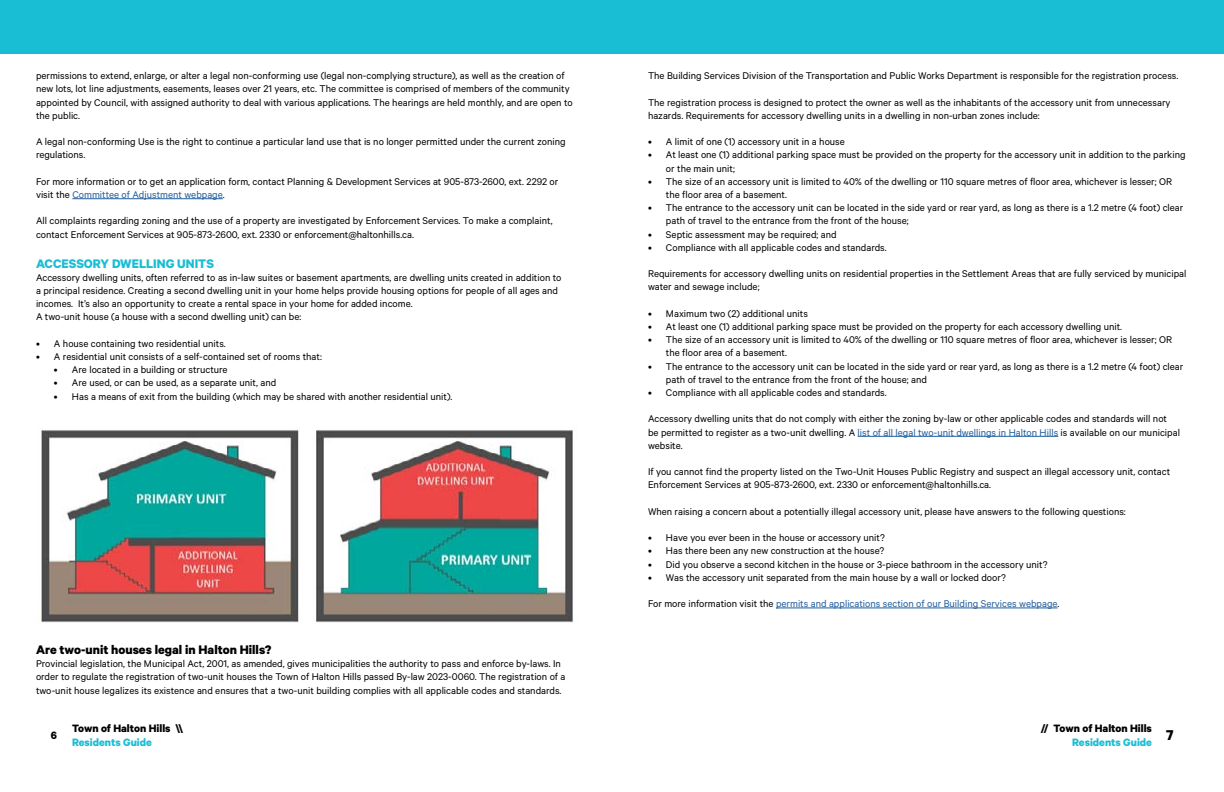
<style>
.page{position:relative;width:1224px;height:792px;background:#fff}
.page>*{position:absolute;margin:0;border:0;box-sizing:border-box;transform-origin:0 0}
.t1{font:700 16px "Calibre";color:#000}
.t2{font:700 14px "Calibre";color:#000}
.t3{font:700 14px "Calibre";color:#19bed4}
.t4{font:700 12px "Calibre";color:#000}
.t5{font:700 12px "Calibre";color:#19bed4}
.t6{font:11px/13.2px "Calibre";color:#000}
.t7{font:11px "Calibre";color:#215e9e}
.s1{color:#215e9e}
.s2{color:#000}
</style>
<div class="page">
<div style="left:0;top:0;width:612px;height:54px;background:#19bed4"></div>
<div style="left:612px;top:0;width:612px;height:54px;background:#19bed4"></div>
<hr style="left:858px;top:436px;width:200px;height:1px;background:#215e9e">
<hr style="left:776px;top:608px;width:282px;height:1px;background:#215e9e">
<hr style="left:72px;top:199px;width:151px;height:1px;background:#215e9e">
<img style="left:41px;top:428px;width:532px;height:195px">
<p class="t6" style="left:36px;top:69px;width:538px">permissions to extend, enlarge, or alter a legal non-conforming use (legal non-complying structure), as well as the creation of new lots, lot line adjustments, easements, leases over 21 years, etc. The committee is comprised of members of the community appointed by Council, with assigned authority to deal with various applications. The hearings are held monthly, and are open to the public.</p>
<p class="t6" style="left:36px;top:135px;width:531px">A legal non-conforming Use is the right to continue a particular land use that is no longer permitted under the current zoning regulations.</p>
<p class="t6" style="left:36px;top:174px;width:524px">For more information or to get an application form, contact Planning &amp; Development Services at 905-873-2600, ext. 2292 or visit the <span class="s1">Committee of Adjustment webpage</span>.</p>
<p class="t6" style="left:36px;top:214px;width:518px">All complaints regarding zoning and the use of a property are investigated by Enforcement Services. To make a complaint, contact Enforcement Services at 905-873-2600, ext. 2330 or enforcement@haltonhills.ca.</p>
<p class="t3" style="left:36px;top:255px;width:179px">ACCESSORY DWELLING UNITS</p>
<p class="t6" style="left:36px;top:270px;width:527px">Accessory dwelling units, often referred to as in-law suites or basement apartments, are dwelling units created in addition to a principal residence. Creating a second dwelling unit in your home helps provide housing options for people of all ages and incomes. It’s also an opportunity to create a rental space in your home for added income.<br>A two-unit house (a house with a second dwelling unit) can be:</p>
<p class="t6" style="left:36px;top:336px;width:191px">• A house containing two residential units.</p>
<p class="t6" style="left:36px;top:350px;width:287px">• A residential unit consists of a self-contained set of rooms that:</p>
<p class="t6" style="left:54px;top:363px;width:175px">• Are located in a building or structure</p>
<p class="t6" style="left:54px;top:376px;width:224px">• Are used, or can be used, as a separate unit, and</p>
<p class="t6" style="left:54px;top:389px;width:400px">• Has a means of exit from the building (which may be shared with another residential unit).</p>
<p class="t2" style="left:36px;top:641px;width:237px">Are two-unit houses legal in Halton Hills?</p>
<p class="t6" style="left:36px;top:657px;width:531px">Provincial legislation, the Municipal Act, 2001, as amended, gives municipalities the authority to pass and enforce by-laws. In order to regulate the registration of two-unit houses the Town of Halton Hills passed By-law 2023-0060. The registration of a two-unit house legalizes its existence and ensures that a two-unit building complies with all applicable codes and standards.</p>
<p class="t6" style="left:648px;top:69px;width:532px">The Building Services Division of the Transportation and Public Works Department is responsible for the registration process.</p>
<p class="t6" style="left:648px;top:95px;width:524px">The registration process is designed to protect the owner as well as the inhabitants of the accessory unit from unnecessary hazards. Requirements for accessory dwelling units in a dwelling in non-urban zones include:</p>
<p class="t6" style="left:648px;top:135px;width:198px">• A limit of one (1) accessory unit in a house</p>
<p class="t6" style="left:666px;top:148px;width:521px;text-indent:-18px">• At least one (1) additional parking space must be provided on the property for the accessory unit in addition to the parking or the main unit;</p>
<p class="t6" style="left:666px;top:174px;width:508px;text-indent:-18px">• The size of an accessory unit is limited to 40% of the dwelling or 110 square metres of floor area, whichever is lesser; OR the floor area of a basement.</p>
<p class="t6" style="left:666px;top:201px;width:519px;text-indent:-18px">• The entrance to the accessory unit can be located in the side yard or rear yard, as long as there is a 1.2 metre (4 foot) clear path of travel to the entrance from the front of the house;</p>
<p class="t6" style="left:648px;top:227px;width:190px">• Septic assessment may be required; and</p>
<p class="t6" style="left:648px;top:240px;width:240px">• Compliance with all applicable codes and standards.</p>
<p class="t6" style="left:648px;top:267px;width:540px">Requirements for accessory dwelling units on residential properties in the Settlement Areas that are fully serviced by municipal water and sewage include;</p>
<p class="t6" style="left:648px;top:306px;width:161px">• Maximum two (2) additional units</p>
<p class="t6" style="left:648px;top:320px;width:476px">• At least one (1) additional parking space must be provided on the property for each accessory dwelling unit.</p>
<p class="t6" style="left:666px;top:333px;width:508px;text-indent:-18px">• The size of an accessory unit is limited to 40% of the dwelling or 110 square metres of floor area, whichever is lesser; OR the floor area of a basement.</p>
<p class="t6" style="left:666px;top:359px;width:519px;text-indent:-18px">• The entrance to the accessory unit can be located in the side yard or rear yard, as long as there is a 1.2 metre (4 foot) clear path of travel to the entrance from the front of the house; and</p>
<p class="t6" style="left:648px;top:386px;width:240px">• Compliance with all applicable codes and standards.</p>
<p class="t6" style="left:648px;top:412px;width:533px">Accessory dwelling units that do not comply with either the zoning by-law or other applicable codes and standards will not be permitted to register as a two-unit dwelling. A <span class="s1">list of all legal two-unit dwellings in Halton Hills</span> is available on our municipal website.</p>
<p class="t6" style="left:648px;top:465px;width:524px">If you cannot find the property listed on the Two-Unit Houses Public Registry and suspect an illegal accessory unit, contact<br>Enforcement Services at 905-873-2600, ext. 2330 or enforcement@haltonhills.ca.</p>
<p class="t6" style="left:648px;top:504px;width:479px">When raising a concern about a potentially illegal accessory unit, please have answers to the following questions:</p>
<p class="t6" style="left:648px;top:531px;width:238px">• Have you ever been in the house or accessory unit?</p>
<p class="t6" style="left:648px;top:544px;width:238px">• Has there been any new construction at the house?</p>
<p class="t6" style="left:648px;top:557px;width:401px">• Did you observe a second kitchen in the house or 3-piece bathroom in the accessory unit?</p>
<p class="t6" style="left:648px;top:570px;width:359px">• Was the accessory unit separated from the main house by a wall or locked door?</p>
<p class="t7" style="left:648px;top:597px;width:413px"><span class="s2">For more information visit the</span> permits and applications section of our Building Services webpage<span class="s2">.</span></p>
<p class="t4" style="left:72px;top:721px;width:113px">Town of Halton Hills \\</p>
<p class="t5" style="left:72px;top:735px;width:81px">Residents Guide</p>
<p class="t4" style="left:1041px;top:721px;width:113px">// Town of Halton Hills</p>
<p class="t5" style="left:1072px;top:735px;width:81px">Residents Guide</p>
<p class="t4" style="left:51px;top:728px;width:8px">6</p>
<h1 class="t1" style="left:1166px;top:726px;width:9px">7</h1>
</div>
